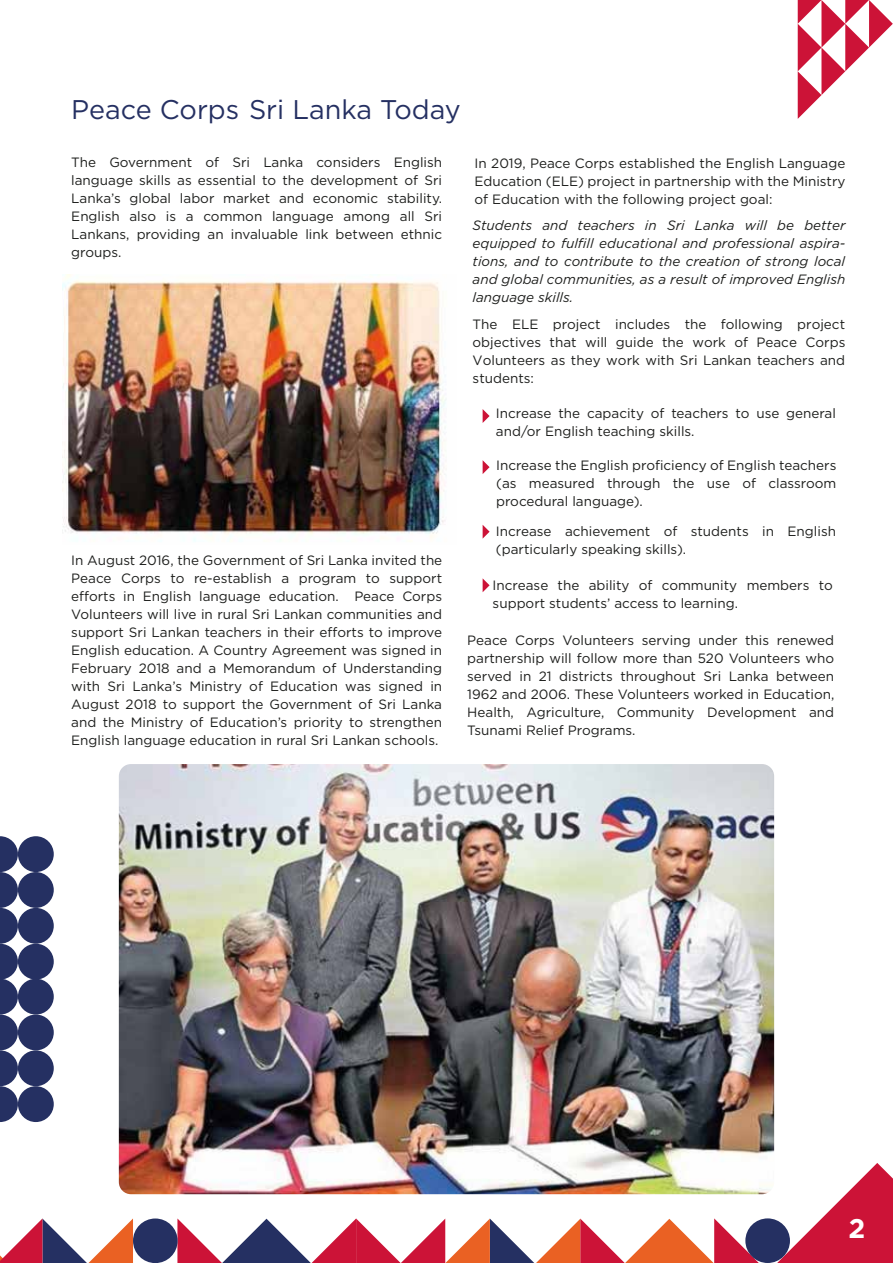
<style>
.page{position:relative;width:893px;height:1263px;background:#fff}
.page>*{position:absolute;margin:0;border:0;box-sizing:border-box;transform-origin:0 0}
.t1{font:27px "Gotham";color:#253062}
.t2{font:700 27px "Gotham";color:#fff}
.t3{font:13.5px/18px "Gotham";color:#1d1e1c;text-align:justify}
.t4{font:italic 13.5px/18px "Gotham";color:#1d1e1c;text-align:justify}
</style>
<div class="page">
<img style="left:62px;top:274px;width:384px;height:268px">
<svg style="left:798px;top:0;width:95px;height:119px"></svg>
<div style="left:18px;top:836px;width:36px;height:36px;background:#253062;border-radius:50%"></div>
<div style="left:18px;top:872px;width:36px;height:36px;background:#253062;border-radius:50%"></div>
<div style="left:18px;top:908px;width:36px;height:36px;background:#253062;border-radius:50%"></div>
<div style="left:18px;top:944px;width:36px;height:35px;background:#253062;border-radius:50%"></div>
<div style="left:18px;top:979px;width:36px;height:35px;background:#253062;border-radius:50%"></div>
<div style="left:18px;top:1014px;width:36px;height:36px;background:#253062;border-radius:50%"></div>
<div style="left:18px;top:1050px;width:36px;height:36px;background:#253062;border-radius:50%"></div>
<svg style="left:0;top:836px;width:18px;height:286px"></svg>
<div style="left:18px;top:1086px;width:36px;height:36px;background:#253062;border-radius:50%"></div>
<svg style="left:777px;top:1163px;width:116px;height:100px"></svg>
<svg style="left:0;top:1218px;width:133px;height:45px"></svg>
<div style="left:133px;top:1218px;width:45px;height:45px;background:#253062;border-radius:50%"></div>
<div style="left:745px;top:1218px;width:45px;height:45px;background:#253062;border-radius:50%"></div>
<svg style="left:177px;top:1218px;width:582px;height:45px"></svg>
<svg style="left:483px;top:409px;width:7px;height:14px"></svg>
<svg style="left:483px;top:460px;width:7px;height:14px"></svg>
<svg style="left:483px;top:525px;width:7px;height:14px"></svg>
<svg style="left:483px;top:579px;width:7px;height:13px"></svg>
<img style="left:119px;top:764px;width:655px;height:430px">
<h1 class="t1" style="left:71px;top:92px;width:391px">Peace Corps Sri Lanka Today</h1>
<p class="t3" style="left:71px;top:153px;width:372px">The Government of Sri Lanka considers English language skills as essential to the development of Sri Lanka’s global labor market and economic stability.<br>English also is a common language among all Sri Lankans, providing an invaluable link between ethnic groups.</p>
<p class="t3" style="left:474px;top:154px;width:372px">In 2019, Peace Corps established the English Language Education (ELE) project in partnership with the Ministry of Education with the following project goal:</p>
<p class="t4" style="left:473px;top:216px;width:374px">Students and teachers in Sri Lanka will be better equipped to fulfill educational and professional aspira&shy;tions, and to contribute to the creation of strong local and global communities, as a result of improved English language skills.</p>
<p class="t3" style="left:473px;top:315px;width:374px">The ELE project includes the following project objectives that will guide the work of Peace Corps Volunteers as they work with Sri Lankan teachers and students:</p>
<p class="t3" style="left:71px;top:550px;width:372px">In August 2016, the Government of Sri Lanka invited the Peace Corps to re-establish a program to support efforts in English language education. Peace Corps Volunteers will live in rural Sri Lankan communities and support Sri Lankan teachers in their efforts to improve English education. A Country Agreement was signed in February 2018 and a Memorandum of Understanding with Sri Lanka’s Ministry of Education was signed in August 2018 to support the Government of Sri Lanka and the Ministry of Education’s priority to strengthen English language education in rural Sri Lankan schools.</p>
<p class="t3" style="left:496px;top:404px;width:342px">Increase the capacity of teachers to use general and/or English teaching skills.</p>
<p class="t3" style="left:496px;top:456px;width:342px">Increase the English proficiency of English teachers (as measured through the use of classroom procedural language).</p>
<p class="t3" style="left:496px;top:522px;width:342px">Increase achievement of students in English (particularly speaking skills).</p>
<p class="t3" style="left:493px;top:576px;width:342px">Increase the ability of community members to support students’ access to learning.</p>
<p class="t3" style="left:467px;top:631px;width:369px">Peace Corps Volunteers serving under this renewed partnership will follow more than 520 Volunteers who served in 21 districts throughout Sri Lanka between 1962 and 2006. These Volunteers worked in Education, Health, Agriculture, Community Development and Tsunami Relief Programs.</p>
<h1 class="t2" style="left:848px;top:1210px;width:18px">2</h1>
</div>
